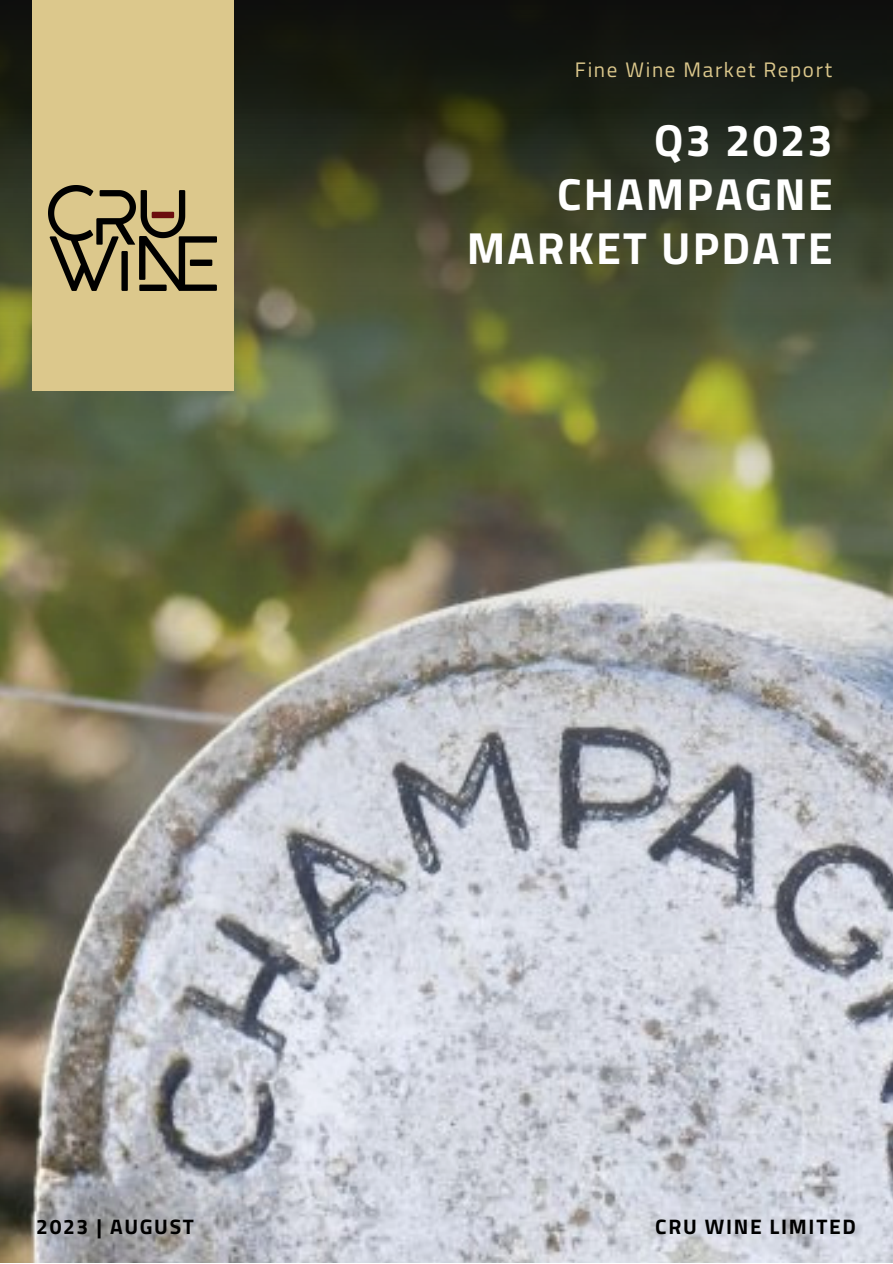
<style>
.page{position:relative;width:893px;height:1264px;background:#fff}
.page>*{position:absolute;margin:0;border:0;box-sizing:border-box;transform-origin:0 0}
.t1{font:700 45px/54px "Titillium Web";letter-spacing:.05em;color:#fff;text-align:right}
.t2{font:700 21px "Titillium Web";letter-spacing:.08em;color:#000}
.t3{font:21px "Titillium Web";letter-spacing:.08em;color:#dcc88c}
</style>
<div class="page">
<img style="left:0;top:0;width:892px;height:1262px">
<div style="left:33px;top:0;width:200px;height:391px;background:#dcc88c"></div>
<img style="left:49px;top:186px;width:167px;height:104px">
<p class="t3" style="left:575px;top:53px;width:258px">Fine Wine Market Report</p>
<p class="t1" style="left:466px;top:112px;width:367px">Q3 2023<br>CHAMPAGNE<br>MARKET UPDATE</p>
<p class="t2" style="left:36px;top:1210px;width:159px">2023 | AUGUST</p>
<p class="t2" style="left:655px;top:1210px;width:202px">CRU WINE LIMITED</p>
</div>
